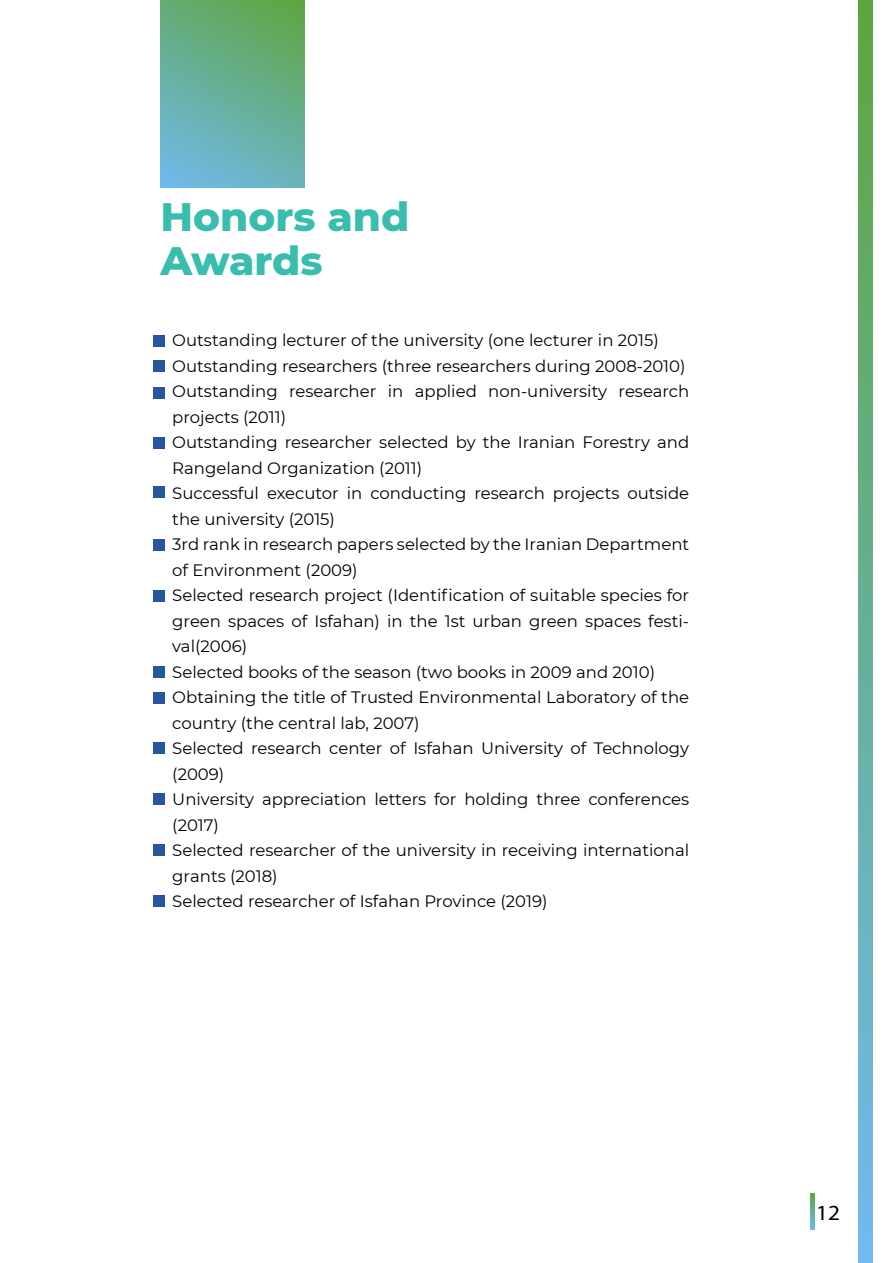
<style>
.page{position:relative;width:893px;height:1263px;background:#fff}
.page>*{position:absolute;margin:0;border:0;box-sizing:border-box;transform-origin:0 0}
.t1{font:800 40.5px/43.5px "Montserrat";color:#39bdaf}
.t2{font:21.6px "Myriad Pro";color:#000;scale:1.07 1}
.t3{font:16.5px/25.5px "Montserrat";color:#000}
</style>
<div class="page">
<div style="left:153px;top:336px;width:12px;height:11px;background:#2755a0"></div>
<div style="left:153px;top:361px;width:12px;height:11px;background:#2755a0"></div>
<div style="left:153px;top:387px;width:12px;height:11px;background:#2755a0"></div>
<div style="left:153px;top:437px;width:12px;height:11px;background:#2755a0"></div>
<div style="left:153px;top:487px;width:12px;height:11px;background:#2755a0"></div>
<div style="left:153px;top:539px;width:12px;height:12px;background:#2755a0"></div>
<div style="left:153px;top:590px;width:12px;height:12px;background:#2755a0"></div>
<div style="left:153px;top:666px;width:12px;height:12px;background:#2755a0"></div>
<div style="left:153px;top:693px;width:12px;height:11px;background:#2755a0"></div>
<div style="left:153px;top:742px;width:12px;height:11px;background:#2755a0"></div>
<div style="left:153px;top:793px;width:12px;height:11px;background:#2755a0"></div>
<div style="left:153px;top:844px;width:12px;height:11px;background:#2755a0"></div>
<div style="left:153px;top:895px;width:12px;height:11px;background:#2755a0"></div>
<svg style="left:160px;top:0;width:144px;height:188px;background:#67af98"></svg>
<svg style="left:859px;top:0;width:14px;height:1262px;background:#67af97"></svg>
<svg style="left:811px;top:1193px;width:3px;height:36px"></svg>
<h1 class="t1" style="left:160px;top:193px;width:251px">Honors and<br>Awards</h1>
<p class="t3" style="left:172px;top:327px;width:518px">Outstanding lecturer of the university (one lecturer in 2015)<br>Outstanding researchers (three researchers during 2008-2010)<br>Outstanding researcher in applied non-university research projects (2011)<br>Outstanding researcher selected by the Iranian Forestry and Rangeland Organization (2011)<br>Successful executor in conducting research projects outside the university (2015)<br>3rd rank in research papers selected by the Iranian Department of Environment (2009)<br>Selected research project (Identification of suitable species for green spaces of Isfahan) in the 1st urban green spaces festi&shy;val(2006)<br>Selected books of the season (two books in 2009 and 2010)<br>Obtaining the title of Trusted Environmental Laboratory of the country (the central lab, 2007)<br>Selected research center of Isfahan University of Technology (2009)<br>University appreciation letters for holding three conferences (2017)<br>Selected researcher of the university in receiving international grants (2018)<br>Selected researcher of Isfahan Province (2019)</p>
<h2 class="t2" style="left:816px;top:1200px;width:24px">12</h2>
</div>
